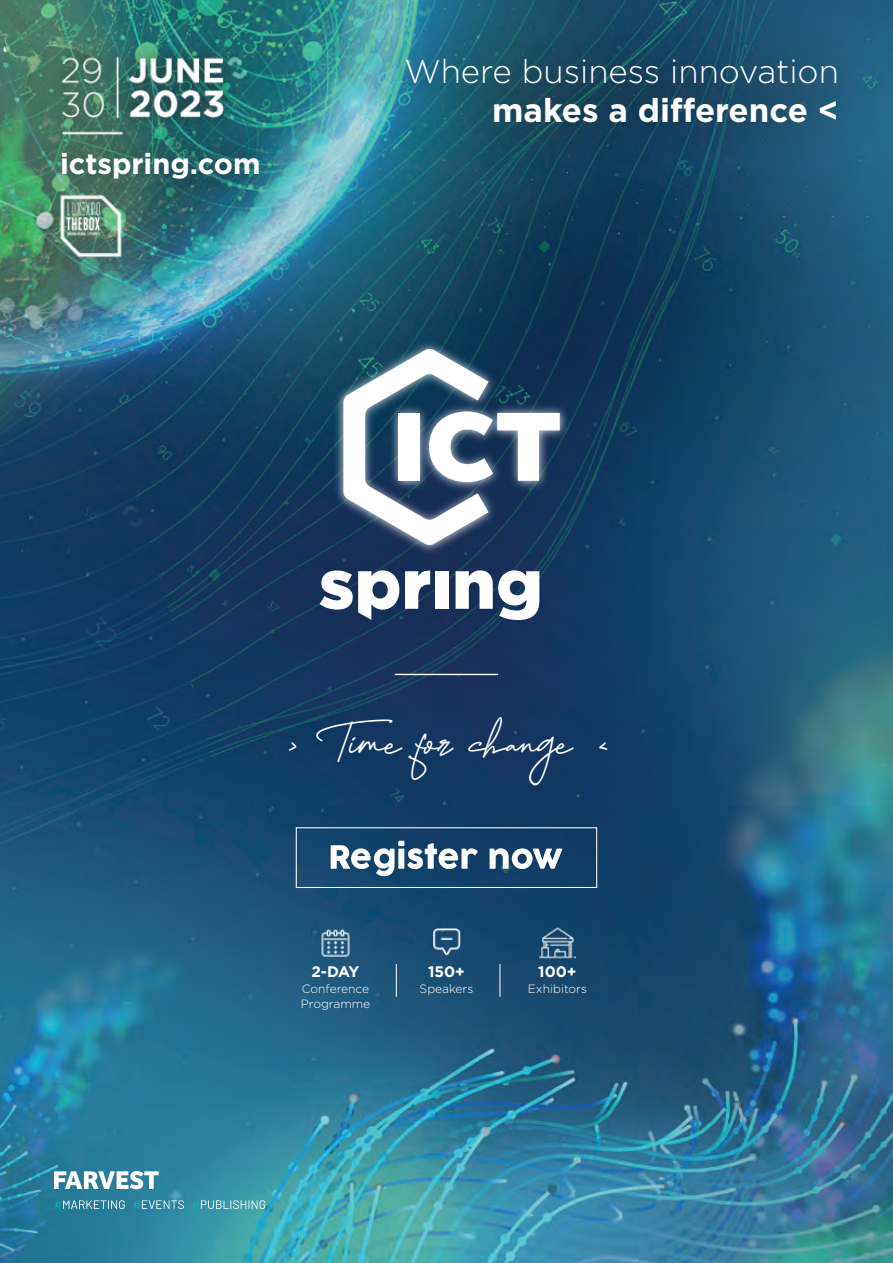
<style>
.page{position:relative;width:893px;height:1263px;background:#fff}
.page>*{position:absolute;margin:0;border:0;box-sizing:border-box;transform-origin:0 0}
.t1{font:39.45px "Agustina Signature";color:#fff}
.t2{font:300 33px "Gotham";color:#fff}
.t3{font:700 33px "Gotham";color:#fff}
.t4{font:700 28.95px "Gotham";color:#fff}
.t5{font:700 15.15px "Gotham";color:#fff}
.t6{font:300 12px/15px "Gotham";color:#fff}
</style>
<div class="page">
<img style="left:0;top:0;width:893px;height:1263px">
<svg style="left:320px;top:570px;width:79px;height:50px"></svg>
<svg style="left:405px;top:570px;width:25px;height:39px"></svg>
<div style="left:435px;top:571px;width:13px;height:38px;background:#fff"></div>
<svg style="left:456px;top:570px;width:83px;height:50px"></svg>
<img style="left:330px;top:335px;width:243px;height:223px">
<svg style="left:343px;top:348px;width:217px;height:197px"></svg>
<svg style="left:54px;top:1171px;width:105px;height:18px"></svg>
<svg style="left:55px;top:1200px;width:70px;height:9px"></svg>
<svg style="left:134px;top:1200px;width:50px;height:9px"></svg>
<svg style="left:193px;top:1200px;width:72px;height:9px"></svg>
<svg style="left:331px;top:841px;width:231px;height:35px"></svg>
<div style="left:296px;top:827px;width:301px;height:61px;border:1px solid #fff"></div>
<hr style="left:395px;top:674px;width:103px;height:1px;background:#fff">
<img style="left:54px;top:218px;width:75px;height:44px">
<div style="left:22px;top:115px;width:276px;height:103px;background:#231f20;opacity:.5"></div>
<div style="left:47px;top:42px;width:192px;height:108px;background:#231f20;opacity:.75"></div>
<img style="left:57px;top:54px;width:180px;height:85px">
<div style="left:362px;top:13px;width:522px;height:159px;background:#231f20;opacity:.5"></div>
<img style="left:320px;top:927px;width:31px;height:31px">
<img style="left:432px;top:927px;width:29px;height:28px">
<img style="left:539px;top:927px;width:36px;height:33px">
<hr style="left:396px;top:964px;width:1px;height:33px;background:#fff">
<hr style="left:500px;top:964px;width:1px;height:33px;background:#fff">
<h3 class="t4" style="left:60px;top:145px;width:202px">ictspring.com</h3>
<h2 class="t2" style="left:405px;top:50px;width:436px">Where business innovation</h2>
<h2 class="t3" style="left:492px;top:89px;width:348px">makes a difference &lt;</h2>
<h1 class="t1" style="left:266px;top:717px;width:363px">&gt; Time for change &lt;</h1>
<p class="t5" style="left:311px;top:961px;width:50px">2-DAY</p>
<p class="t6" style="left:301px;top:981px;width:71px">Conference<br>Programme</p>
<p class="t5" style="left:428px;top:961px;width:38px">150+</p>
<p class="t6" style="left:420px;top:981px;width:55px">Speakers</p>
<p class="t5" style="left:538px;top:961px;width:40px">100+</p>
<p class="t6" style="left:528px;top:981px;width:61px">Exhibitors</p>
</div>
